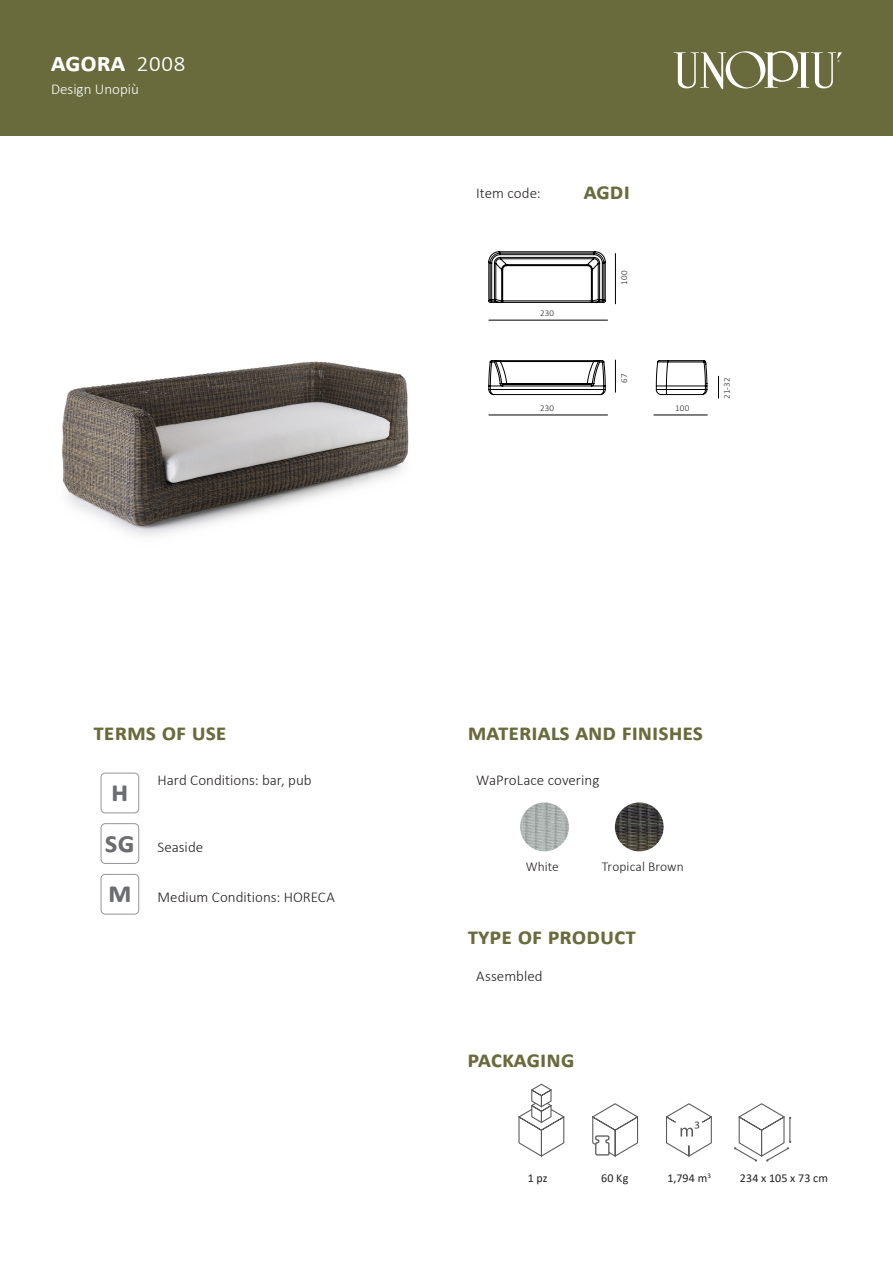
<style>
.page{position:relative;width:893px;height:1263px;background:#fff}
.page>*{position:absolute;margin:0;border:0;box-sizing:border-box;transform-origin:0 0}
.t1{font:700 30px/50.6px "Calibri";color:#6c6d70}
.t2{font:700 27px "Calibri";letter-spacing:-.005em;color:#fff}
.Titoli{font:700 24px "Calibri";color:#696b3d}
.Descrizioni{font:300 15px "Calibri";color:#231f20}
.t3{font:300 15px "Calibri";color:#fff}
.Descrizioni_simboli{font:300 13.5px "Calibri";letter-spacing:.005em;color:#231f20}
.Descrizioni_simboli-2{font:12px "Calibri";letter-spacing:.015em;color:#231f20}
.Descrizioni-2{font:300 9px "Calibri";letter-spacing:.02em;color:#231f20}
.s1{font-weight:300}
.s2{font-weight:700;font-size:30px;color:#6c6d70}
</style>
<div class="page">
<div style="left:101px;top:773px;width:38px;height:40px;border:1px solid #939598;border-radius:4px"></div>
<div style="left:101px;top:823px;width:38px;height:41px;border:1px solid #939598;border-radius:4px"></div>
<div style="left:101px;top:874px;width:38px;height:40px;border:1px solid #939598;border-radius:4px"></div>
<div style="left:0;top:0;width:893px;height:135px;background:#696b3d"></div>
<svg style="left:674px;top:51px;width:168px;height:38px"></svg>
<svg style="left:592px;top:1103px;width:47px;height:54px"></svg>
<svg style="left:666px;top:1103px;width:46px;height:54px"></svg>
<svg style="left:734px;top:1103px;width:57px;height:59px"></svg>
<svg style="left:518px;top:1083px;width:47px;height:74px"></svg>
<img style="left:62px;top:361px;width:347px;height:175px">
<svg style="left:489px;top:361px;width:116px;height:34px"></svg>
<svg style="left:489px;top:252px;width:116px;height:50px"></svg>
<svg style="left:656px;top:361px;width:51px;height:34px"></svg>
<hr style="left:489px;top:415px;width:119px;height:1px;background:#000">
<hr style="left:489px;top:320px;width:119px;height:1px;background:#000">
<hr style="left:654px;top:415px;width:53px;height:1px;background:#000">
<hr style="left:615px;top:360px;width:1px;height:32px;background:#000">
<hr style="left:615px;top:253px;width:1px;height:51px;background:#000">
<svg style="left:718px;top:376px;width:1px;height:22px"></svg>
<img style="left:615px;top:802px;width:49px;height:49px;border-radius:24px">
<img style="left:520px;top:802px;width:49px;height:49px;border-radius:24px">
<p class="t2" style="left:51px;top:43px;width:136px">agora <span class="s1">2008</span></p>
<p class="t3" style="left:51px;top:79px;width:89px">Design Unopiù</p>
<h3 class="Titoli" style="left:94px;top:715px;width:135px">terms of use</h3>
<p class="Descrizioni" style="left:158px;top:771px;width:156px">Hard Conditions: bar, pub</p>
<h1 class="t1" style="left:105px;top:765px;width:21px">H<br>SG</h1>
<p class="Descrizioni" style="left:158px;top:837px;width:47px">Seaside</p>
<p class="Descrizioni" style="left:108px;top:888px;width:228px"><span class="s2">M</span> Medium Conditions: HORECA</p>
<p class="Descrizioni" style="left:476px;top:183px;width:66px">Item code:</p>
<p class="Descrizioni-2" style="left:540px;top:308px;width:16px">230</p>
<p class="Descrizioni-2" style="left:540px;top:403px;width:16px">230</p>
<p class="Titoli" style="left:584px;top:174px;width:48px">agdi</p>
<p class="Descrizioni-2" style="left:618px;top:285px;width:16px;rotate:-90deg">100</p>
<p class="Descrizioni-2" style="left:618px;top:383px;width:11px;rotate:-90deg">67</p>
<p class="Descrizioni-2" style="left:675px;top:403px;width:16px">100</p>
<p class="Descrizioni-2" style="left:721px;top:399px;width:22px;rotate:-90deg">21-32</p>
<h3 class="Titoli" style="left:468px;top:715px;width:237px">Materials and finishes</h3>
<p class="Descrizioni" style="left:476px;top:770px;width:125px">WaProLace covering</p>
<p class="Descrizioni_simboli" style="left:526px;top:858px;width:35px">White</p>
<p class="Descrizioni_simboli" style="left:602px;top:858px;width:83px">Tropical Brown</p>
<h3 class="Titoli" style="left:468px;top:919px;width:170px">Type of product</h3>
<p class="Descrizioni" style="left:476px;top:966px;width:68px">Assembled</p>
<h3 class="Titoli" style="left:468px;top:1042px;width:108px">Packaging</h3>
<p class="Descrizioni_simboli-2" style="left:528px;top:1170px;width:21px">1 pz</p>
<p class="Descrizioni_simboli-2" style="left:601px;top:1170px;width:29px">60 Kg</p>
<p class="Descrizioni_simboli-2" style="left:667px;top:1170px;width:45px">1,794 m<sup>3</sup></p>
<p class="Descrizioni_simboli-2" style="left:740px;top:1170px;width:90px">234 x 105 x 73 cm</p>
</div>
